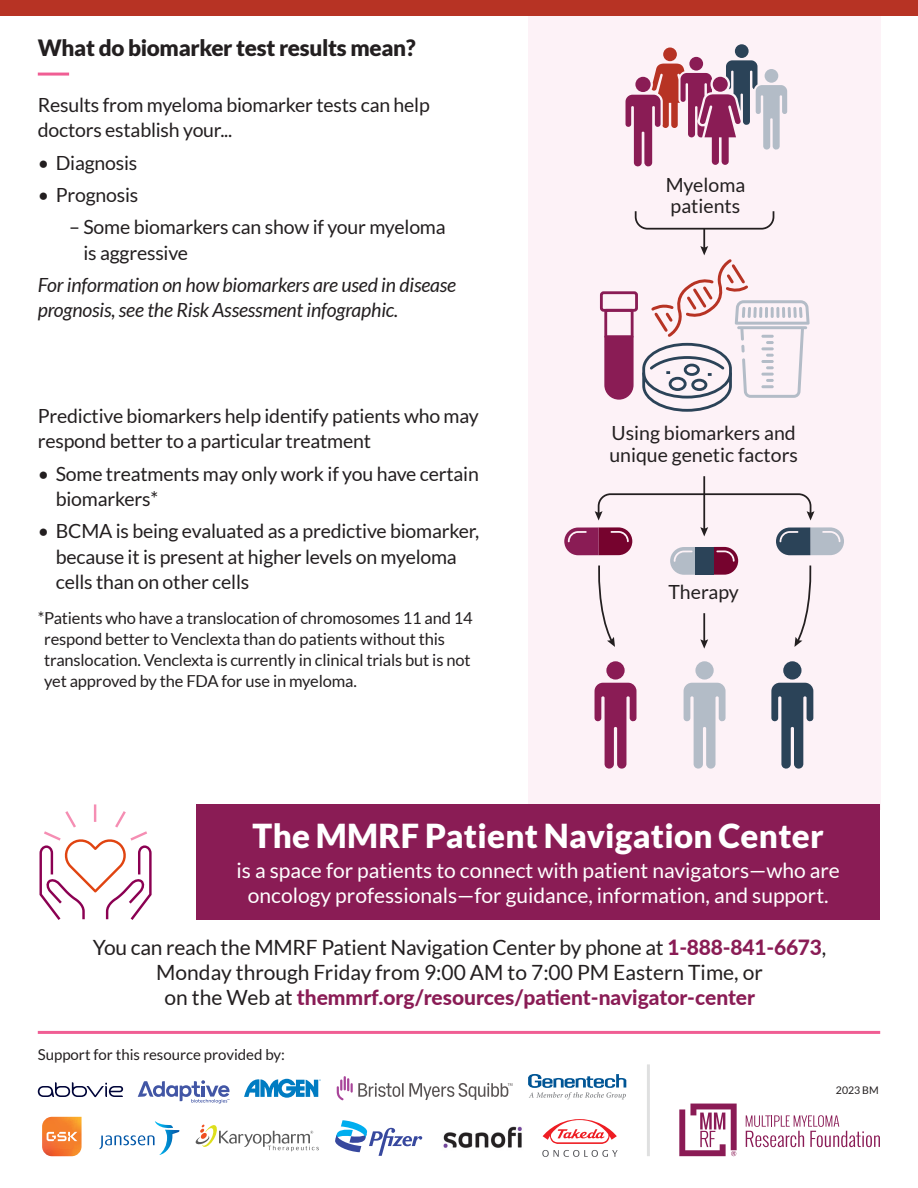
<style>
.page{position:relative;width:918px;height:1188px;background:#fff}
.page>*{position:absolute;margin:0;border:0;box-sizing:border-box;transform-origin:0 0}
.t1{font:900 33px "Lato";letter-spacing:.01em;color:#fff}
.t2{font:900 22.5px "Lato";letter-spacing:-.015em;color:#231f20}
.t3{font:21px/25.2px "Lato";letter-spacing:-.01em;color:#231f20;text-align:center}
.t4{font:21px "Lato";color:#fff}
.t5{font:19.5px/25.5px "Lato";letter-spacing:-.01em;color:#231f20}
.t6{font:italic 19.5px/25.5px "Lato";letter-spacing:-.01em;color:#231f20}
.t7{font:16.5px/21px "Lato";letter-spacing:-.01em;color:#231f20}
.t8{font:15px "Lato";color:#231f20}
.t9{font:10.5px "Lato";color:#231f20}
.s1{font-weight:800;color:#8a1c55}
</style>
<div class="page">
<div style="left:528px;top:16px;width:352px;height:794px;background:#fdf2f7"></div>
<div style="left:196px;top:804px;width:684px;height:116px;background:#8a1c55"></div>
<svg style="left:40px;top:804px;width:112px;height:116px"></svg>
<div style="left:0;top:0;width:918px;height:15px;background:#b73324"></div>
<hr style="left:38px;top:73px;width:31px;height:3px;background:#f05e94">
<hr style="left:38px;top:1031px;width:842px;height:3px;background:#f05e94">
<svg style="left:746px;top:1115px;width:134px;height:32px"></svg>
<svg style="left:679px;top:1104px;width:58px;height:52px"></svg>
<hr style="left:647px;top:1064px;width:3px;height:92px;background:#808285">
<svg style="left:100px;top:1121px;width:79px;height:34px"></svg>
<svg style="left:196px;top:1125px;width:123px;height:26px"></svg>
<svg style="left:543px;top:1119px;width:74px;height:25px"></svg>
<svg style="left:542px;top:1150px;width:76px;height:7px"></svg>
<img style="left:443px;top:1126px;width:79px;height:22px">
<svg style="left:337px;top:1076px;width:175px;height:24px"></svg>
<svg style="left:38px;top:1082px;width:85px;height:15px"></svg>
<svg style="left:244px;top:1079px;width:77px;height:19px"></svg>
<svg style="left:528px;top:1074px;width:98px;height:25px"></svg>
<svg style="left:42px;top:1117px;width:40px;height:39px"></svg>
<svg style="left:335px;top:1120px;width:87px;height:36px"></svg>
<svg style="left:138px;top:1080px;width:92px;height:24px"></svg>
<svg style="left:626px;top:44px;width:161px;height:123px"></svg>
<div style="left:600px;top:291px;width:38px;height:21px;border:3px solid #8a1c55;border-radius:2px"></div>
<svg style="left:603px;top:307px;width:32px;height:93px"></svg>
<svg style="left:595px;top:492px;width:219px;height:29px"></svg>
<svg style="left:634px;top:211px;width:141px;height:19px"></svg>
<hr style="left:703px;top:476px;width:2px;height:54px;background:#231f20">
<svg style="left:700px;top:527px;width:8px;height:9px"></svg>
<hr style="left:703px;top:613px;width:2px;height:29px;background:#231f20">
<svg style="left:700px;top:639px;width:8px;height:10px"></svg>
<hr style="left:703px;top:229px;width:2px;height:20px;background:#231f20">
<svg style="left:642px;top:246px;width:168px;height:166px"></svg>
<svg style="left:684px;top:661px;width:42px;height:108px"></svg>
<svg style="left:595px;top:661px;width:42px;height:108px"></svg>
<svg style="left:771px;top:661px;width:42px;height:108px"></svg>
<svg style="left:564px;top:527px;width:68px;height:28px"></svg>
<svg style="left:714px;top:547px;width:24px;height:28px"></svg>
<svg style="left:670px;top:547px;width:25px;height:28px"></svg>
<svg style="left:776px;top:527px;width:68px;height:28px"></svg>
<div style="left:695px;top:547px;width:19px;height:28px;background:#2b4358"></div>
<svg style="left:598px;top:565px;width:17px;height:82px"></svg>
<svg style="left:794px;top:565px;width:18px;height:82px"></svg>
<p class="t2" style="left:38px;top:34px;width:380px">What do biomarker test results mean?</p>
<p class="t5" style="left:38px;top:92px;width:394px">Results from myeloma biomarker tests can help doctors establish your...</p>
<p class="t5" style="left:38px;top:150px;width:101px">• Diagnosis</p>
<p class="t5" style="left:38px;top:182px;width:102px">• Prognosis</p>
<p class="t5" style="left:84px;top:214px;width:364px;text-indent:-14px">– Some biomarkers can show if your myeloma is aggressive</p>
<p class="t6" style="left:38px;top:273px;width:420px">For information on how biomarkers are used in disease prognosis, see the Risk Assessment infographic.</p>
<p class="t5" style="left:38px;top:403px;width:442px">Predictive biomarkers help identify patients who may respond better to a particular treatment</p>
<p class="t5" style="left:56px;top:461px;width:425px;text-indent:-18px">• Some treatments may only work if you have certain biomarkers*</p>
<p class="t5" style="left:56px;top:518px;width:425px;text-indent:-18px">• BCMA is being evaluated as a predictive biomarker, because it is present at higher levels on myeloma cells than on other cells</p>
<p class="t7" style="left:44px;top:607px;width:430px;text-indent:-6px">*Patients who have a translocation of chromosomes 11 and 14 respond better to Venclexta than do patients without this translocation. Venclexta is currently in clinical trials but is not yet approved by the FDA for use in myeloma.</p>
<p class="t5" style="left:666px;top:174px;width:81px;line-height:21.3px">Myeloma patients</p>
<p class="t5" style="left:609px;top:423px;width:190px;line-height:21.3px">Using biomarkers and unique genetic factors</p>
<p class="t5" style="left:668px;top:579px;width:72px">Therapy</p>
<p class="t1" style="left:253px;top:817px;width:573px">The MMRF Patient Navigation Center</p>
<p class="t4" style="left:237px;top:859px;width:605px">is a space for patients to connect with patient navigators—who are</p>
<p class="t4" style="left:248px;top:884px;width:582px">oncology professionals—for guidance, information, and support.</p>
<p class="t3" style="left:93px;top:934px;width:735px">You can reach the MMRF Patient Navigation Center by phone at <span class="s1">1-888-841-6673</span>,<br>Monday through Friday from 9:00 AM to 7:00 PM Eastern Time, or<br>on the Web at <span class="s1">themmrf.org/resources/patient-navigator-center</span></p>
<p class="t8" style="left:38px;top:1046px;width:249px">Support for this resource provided by:</p>
<p class="t9" style="left:836px;top:1085px;width:44px">2023 BM</p>
</div>
